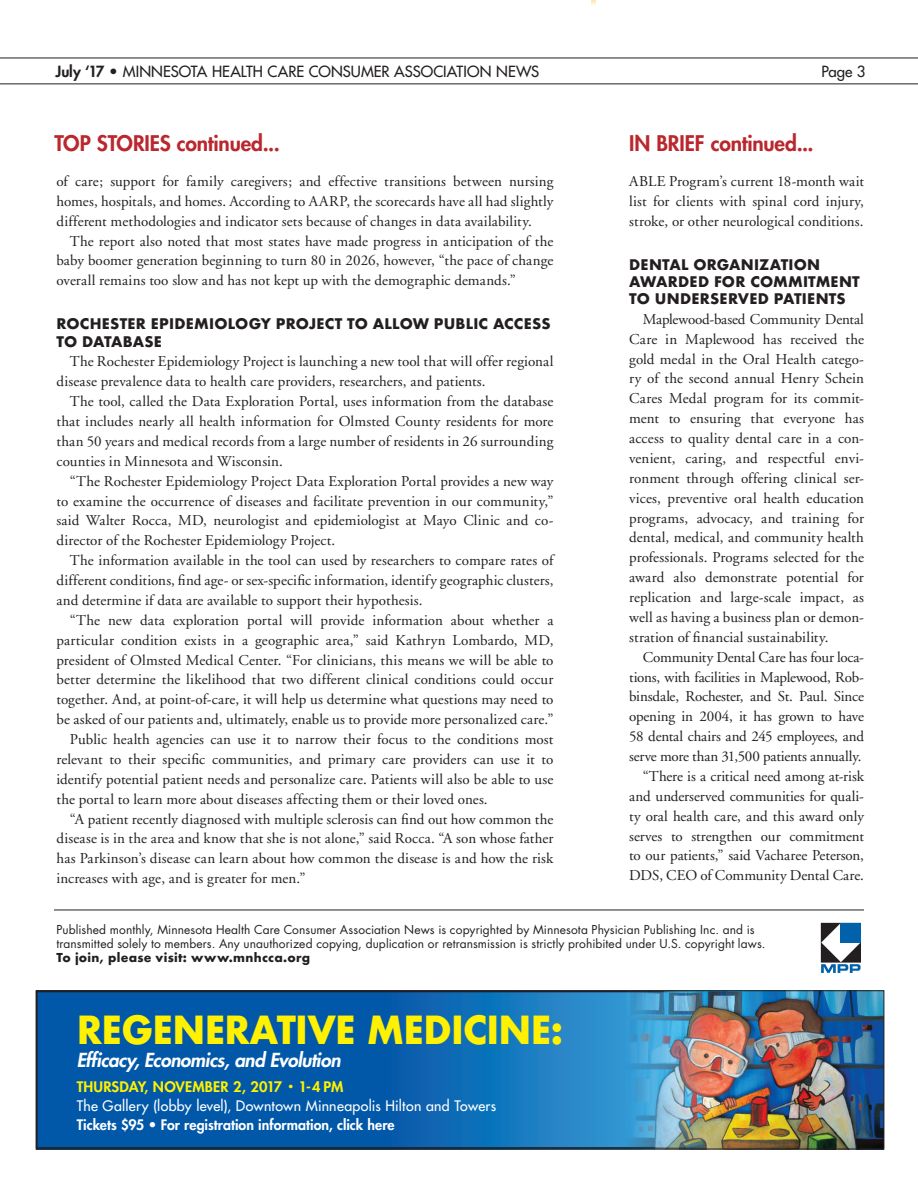
<style>
.page{position:relative;width:918px;height:1188px;background:#fff}
.page>*{position:absolute;margin:0;border:0;box-sizing:border-box;transform-origin:0 0}
.t1{font:700 37.65px "Futura";letter-spacing:-.02em;color:#fff101;scale:.96 1}
.t2{font:800 21px "Futura";letter-spacing:-.005em;color:#ba272e}
.t3{font:italic 800 18.9px "Futura";letter-spacing:-.02em;color:#fff}
._02_Main_Body_Copy{font:15px/19.8px "Adobe Garamond";letter-spacing:.01em;color:#231f20;text-align:justify}
._04_Brief_Body_Copy{font:15px/20px "Adobe Garamond";color:#231f20;text-align:justify}
.t4{font:15px "Futura";letter-spacing:.005em;color:#231f20}
.Brief_subtitle{font:700 14.25px/17.1px "Futura";letter-spacing:.015em;color:#231f20}
.Subtitle{font:700 14.25px/17.1px "Futura";letter-spacing:.01em;color:#231f20}
.t5{font:14.1px/19px "Futura";letter-spacing:.02em;color:#fff}
.t6{font:12px/14.4px "Futura";letter-spacing:.005em;color:#231f20}
.s1{font-weight:800}
.s2{font-weight:300}
.s3{font-weight:700}
.s4{font-weight:800;color:#fff101}
.s5{font-weight:300;font-size:9.45px;color:#fff101}
</style>
<div class="page">
<svg style="left:591px;top:0;width:5px;height:5px"></svg>
<svg style="left:821px;top:923px;width:40px;height:50px"></svg>
<div style="left:841px;top:923px;width:20px;height:20px;background:#0161aa"></div>
<hr style="left:0;top:84px;width:918px;height:1px;background:#231f20">
<hr style="left:0;top:58px;width:918px;height:1px;background:#231f20">
<hr style="left:54px;top:910px;width:810px;height:1px;background:#231f20">
<svg style="left:39px;top:994px;width:586px;height:152px;background:#0a64b1"></svg>
<img style="left:625px;top:992px;width:257px;height:155px">
<div style="left:36px;top:990px;width:848px;height:159px;border:1px solid #231f20"></div>
<p class="t4" style="left:56px;top:62px;width:485px"><span class="s1">July ‘17</span> <span class="s2">•</span> MINNESOTA HEALTH CARE CONSUMER ASSOCIATION NEWS</p>
<p class="t4" style="left:822px;top:62px;width:45px">Page 3</p>
<p class="t2" style="left:54px;top:129px;width:227px">TOP STORIES continued...</p>
<p class="t2" style="left:629px;top:129px;width:186px">IN BRIEF continued...</p>
<p class="_02_Main_Body_Copy" style="left:56px;top:172px;width:499px">of care; support for family caregivers; and effective transitions between nursing homes, hospitals, and homes. According to AARP, the scorecards have all had slightly different methodologies and indicator sets because of changes in data availability.</p>
<p class="_02_Main_Body_Copy" style="left:56px;top:231px;width:499px;text-indent:14px">The report also noted that most states have made progress in anticipation of the baby boomer generation beginning to turn 80 in 2026, however, “the pace of change overall remains too slow and has not kept up with the demographic demands.”</p>
<p class="Subtitle" style="left:56px;top:315px;width:496px">ROCHESTER EPIDEMIOLOGY PROJECT TO ALLOW PUBLIC ACCESS<br>TO DATABASE</p>
<p class="_02_Main_Body_Copy" style="left:56px;top:352px;width:499px;text-indent:14px">The Rochester Epidemiology Project is launching a new tool that will offer regional disease prevalence data to health care providers, researchers, and patients.</p>
<p class="_02_Main_Body_Copy" style="left:56px;top:392px;width:499px;text-indent:14px">The tool, called the Data Exploration Portal, uses information from the database that includes nearly all health information for Olmsted County residents for more than 50 years and medical records from a large number of residents in 26 surrounding counties in Minnesota and Wisconsin.</p>
<p class="_02_Main_Body_Copy" style="left:56px;top:471px;width:499px;text-indent:14px">“The Rochester Epidemiology Project Data Exploration Portal provides a new way to examine the occurrence of diseases and facilitate prevention in our community,” said Walter Rocca, MD, neurologist and epidemiologist at Mayo Clinic and co&shy;director of the Rochester Epidemiology Project.</p>
<p class="_02_Main_Body_Copy" style="left:56px;top:551px;width:499px;text-indent:14px">The information available in the tool can used by researchers to compare rates of different conditions, find age- or sex-specific information, identify geographic clusters, and determine if data are available to support their hypothesis.</p>
<p class="_02_Main_Body_Copy" style="left:56px;top:610px;width:499px;text-indent:14px">“The new data exploration portal will provide information about whether a particular condition exists in a geographic area,” said Kathryn Lombardo, MD, president of Olmsted Medical Center. “For clinicians, this means we will be able to better determine the likelihood that two different clinical conditions could occur together. And, at point-of-care, it will help us determine what questions may need to be asked of our patients and, ultimately, enable us to provide more personalized care.”</p>
<p class="_02_Main_Body_Copy" style="left:56px;top:730px;width:499px;text-indent:14px">Public health agencies can use it to narrow their focus to the conditions most relevant to their specific communities, and primary care providers can use it to identify potential patient needs and personalize care. Patients will also be able to use the portal to learn more about diseases affecting them or their loved ones.</p>
<p class="_02_Main_Body_Copy" style="left:56px;top:809px;width:499px;text-indent:14px">“A patient recently diagnosed with multiple sclerosis can find out how common the disease is in the area and know that she is not alone,” said Rocca. “A son whose father has Parkinson’s disease can learn about how common the disease is and how the risk increases with age, and is greater for men.”</p>
<p class="_04_Brief_Body_Copy" style="left:629px;top:172px;width:236px">ABLE Program’s current 18-month wait list for clients with spinal cord injury, stroke, or other neurological conditions.</p>
<p class="Brief_subtitle" style="left:629px;top:256px;width:232px">DENTAL ORGANIZATION<br>AWARDED FOR COMMITMENT<br>TO UNDERSERVED PATIENTS</p>
<p class="_04_Brief_Body_Copy" style="left:629px;top:310px;width:236px;text-indent:14px">Maplewood-based Community Dental Care in Maplewood has received the gold medal in the Oral Health catego&shy;ry of the second annual Henry Schein Cares Medal program for its commit&shy;ment to ensuring that everyone has access to quality dental care in a con&shy;venient, caring, and respectful envi&shy;ronment through offering clinical ser&shy;vices, preventive oral health education programs, advocacy, and training for dental, medical, and community health professionals. Programs selected for the award also demonstrate potential for replication and large-scale impact, as well as having a business plan or demon&shy;stration of financial sustainability.</p>
<p class="_04_Brief_Body_Copy" style="left:629px;top:647px;width:236px;text-indent:14px">Community Dental Care has four loca&shy;tions, with facilities in Maplewood, Rob&shy;binsdale, Rochester, and St. Paul. Since opening in 2004, it has grown to have 58 dental chairs and 245 employees, and serve more than 31,500 patients annually.</p>
<p class="_04_Brief_Body_Copy" style="left:629px;top:767px;width:236px;text-indent:14px">“There is a critical need among at-risk and underserved communities for quali&shy;ty oral health care, and this award only serves to strengthen our commitment to our patients,” said Vacharee Peterson, DDS, CEO of Community Dental Care.</p>
<p class="t6" style="left:56px;top:922px;width:711px">Published monthly, Minnesota Health Care Consumer Association News is copyrighted by Minnesota Physician Publishing Inc. and is transmitted solely to members. Any unauthorized copying, duplication or retransmission is strictly prohibited under U.S. copyright laws.<br><span class="s3">To join, please visit: www.mnhcca.org</span></p>
<p class="t1" style="left:77px;top:1003px;width:508px">REGENERATIVE MEDICINE:</p>
<p class="t3" style="left:77px;top:1047px;width:265px">Efficacy, Economics, and Evolution</p>
<p class="t5" style="left:77px;top:1077px;width:421px"><span class="s4">THURSDAY, NOVEMBER 2, 2017</span> <span class="s5">•</span> <span class="s4">1-4 PM<br></span>The Gallery (lobby level), Downtown Minneapolis Hilton and Towers<br><span class="s1">Tickets $95 • For registration information, click here</span></p>
</div>
